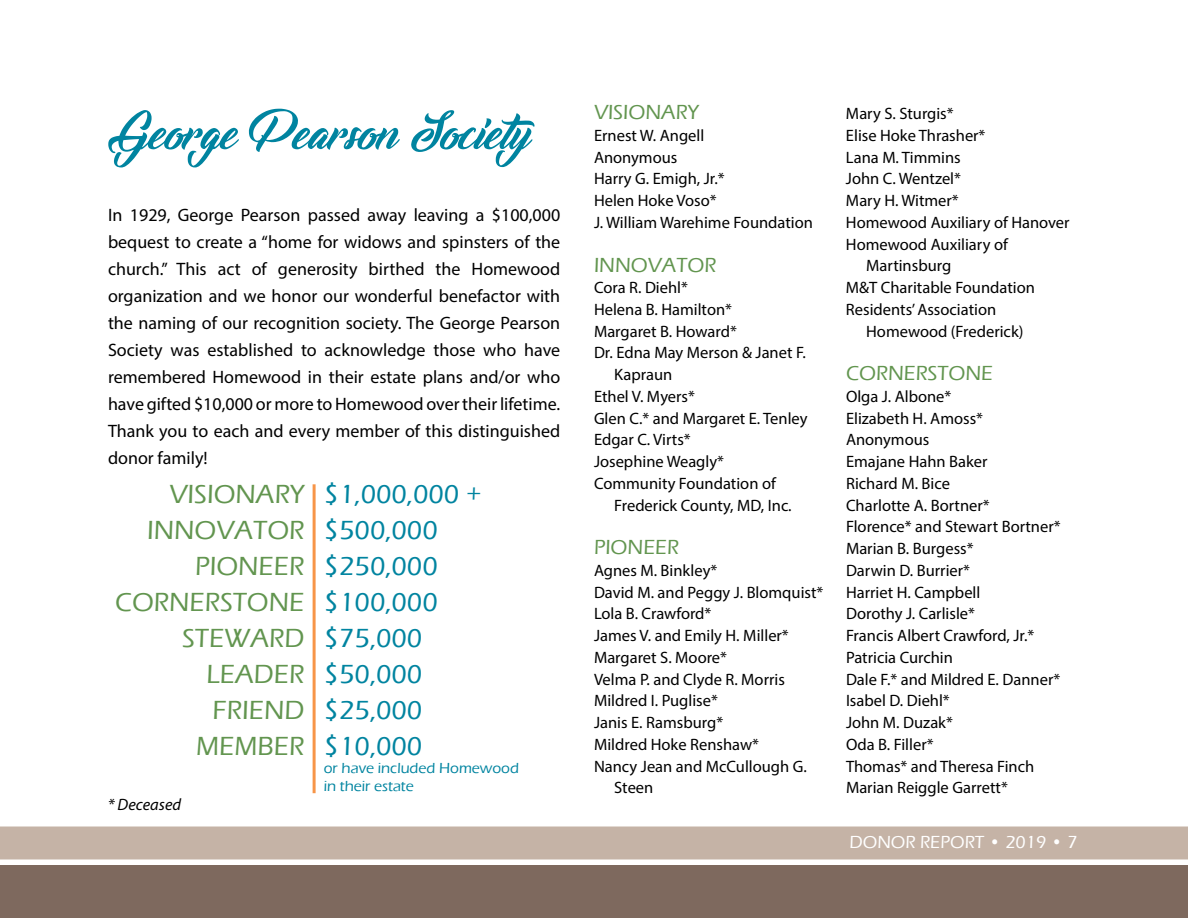
<style>
.page{position:relative;width:1188px;height:918px;background:#fff}
.page>*{position:absolute;margin:0;border:0;box-sizing:border-box;transform-origin:0 0}
.t1{font:54px "Voice of the Highlander";color:#0084a0}
.t2{font:500 27px/36px "Eras ITC";color:#0084a0}
.t3{font:500 27px/36px "Eras ITC";color:#62954f;text-align:right}
.t4{font:500 21px "Eras ITC";color:#62954f}
.t5{font:18px/27px "Myriad Pro";color:#000;text-align:justify}
.t6{font:500 18px "Eras ITC";color:#fff}
.t7{font:16.5px/21.8px "Myriad Pro";color:#000}
.t8{font:italic 16.5px "Myriad Pro";color:#000}
.t9{font:500 15px/18px "Eras ITC";color:#0084a0}
</style>
<div class="page">
<div style="left:0;top:865px;width:1188px;height:53px;background:#7e695e"></div>
<div style="left:0;top:826px;width:1188px;height:34px;background:#c5b3a6"></div>
<hr style="left:313px;top:484px;width:3px;height:309px;background:#f79548">
<h1 class="t1" style="left:108px;top:98px;width:426px">George Pearson Society</h1>
<p class="t5" style="left:108px;top:201px;width:454px">In 1929, George Pearson passed away leaving a $100,000 bequest to create a “home for widows and spinsters of the church.” This act of generosity birthed the Homewood organization and we honor our wonderful benefactor with the naming of our recognition society. The George Pearson Society was established to acknowledge those who have remembered Homewood in their estate plans and/or who have gifted $10,000 or more to Homewood over their lifetime.<br>Thank you to each and every member of this distinguished donor family!</p>
<h2 class="t3" style="left:115px;top:476px;width:191px">VISIONARY<br>INNOVATOR<br>PIONEER<br>CORNERSTONE<br>STEWARD<br>LEADER<br>FRIEND<br>MEMBER</h2>
<h2 class="t2" style="left:324px;top:476px;width:159px">$1,000,000 + $500,000 $250,000 $100,000 $75,000 $50,000 $25,000 $10,000</h2>
<p class="t9" style="left:324px;top:759px;width:197px">or have included Homewood in their estate</p>
<p class="t8" style="left:108px;top:794px;width:75px">* Deceased</p>
<p class="t4" style="left:594px;top:101px;width:106px">VISIONARY</p>
<p class="t7" style="left:594px;top:124px;width:221px">Ernest W. Angell<br>Anonymous<br>Harry G. Emigh, Jr.*<br>Helen Hoke Voso*<br>J. William Warehime Foundation</p>
<p class="t4" style="left:594px;top:253px;width:124px">INNOVATOR</p>
<p class="t7" style="left:594px;top:277px;width:96px">Cora R. Diehl*</p>
<p class="t7" style="left:594px;top:298px;width:140px">Helena B. Hamilton*</p>
<p class="t7" style="left:594px;top:320px;width:144px">Margaret B. Howard*</p>
<p class="t7" style="left:594px;top:342px;width:213px">Dr. Edna May Merson &amp; Janet F.</p>
<p class="t7" style="left:614px;top:364px;width:60px">Kapraun</p>
<p class="t7" style="left:594px;top:385px;width:102px">Ethel V. Myers*</p>
<p class="t7" style="left:594px;top:407px;width:215px">Glen C.* and Margaret E. Tenley</p>
<p class="t7" style="left:594px;top:429px;width:98px">Edgar C. Virts*</p>
<p class="t7" style="left:594px;top:451px;width:132px">Josephine Weagly*</p>
<p class="t7" style="left:594px;top:472px;width:183px">Community Foundation of</p>
<p class="t7" style="left:614px;top:494px;width:179px">Frederick County, MD, Inc.</p>
<p class="t4" style="left:594px;top:536px;width:87px">PIONEER</p>
<p class="t7" style="left:594px;top:559px;width:125px">Agnes M. Binkley*</p>
<p class="t7" style="left:594px;top:581px;width:231px">David M. and Peggy J. Blomquist*</p>
<p class="t7" style="left:594px;top:603px;width:119px">Lola B. Crawford*</p>
<p class="t7" style="left:594px;top:625px;width:196px">James V. and Emily H. Miller*</p>
<p class="t7" style="left:594px;top:646px;width:135px">Margaret S. Moore*</p>
<p class="t7" style="left:594px;top:668px;width:193px">Velma P. and Clyde R. Morris</p>
<p class="t7" style="left:594px;top:690px;width:125px">Mildred I. Puglise*</p>
<p class="t7" style="left:594px;top:712px;width:131px">Janis E. Ramsburg*</p>
<p class="t7" style="left:594px;top:733px;width:167px">Mildred Hoke Renshaw*</p>
<p class="t7" style="left:594px;top:755px;width:214px">Nancy Jean and McCullough G.</p>
<p class="t7" style="left:614px;top:777px;width:41px">Steen</p>
<p class="t7" style="left:846px;top:103px;width:109px">Mary S. Sturgis*</p>
<p class="t7" style="left:846px;top:124px;width:141px">Elise Hoke Thrasher*</p>
<p class="t7" style="left:846px;top:146px;width:116px">Lana M. Timmins</p>
<p class="t7" style="left:846px;top:168px;width:117px">John C. Wentzel*</p>
<p class="t7" style="left:846px;top:190px;width:114px">Mary H. Witmer*</p>
<p class="t7" style="left:846px;top:211px;width:225px">Homewood Auxiliary of Hanover</p>
<p class="t7" style="left:846px;top:233px;width:163px">Homewood Auxiliary of</p>
<p class="t7" style="left:866px;top:255px;width:87px">Martinsburg</p>
<p class="t7" style="left:846px;top:277px;width:190px">M&amp;T Charitable Foundation</p>
<p class="t7" style="left:846px;top:298px;width:152px">Residents’ Association</p>
<p class="t7" style="left:866px;top:320px;width:159px">Homewood (Frederick)</p>
<p class="t4" style="left:846px;top:362px;width:149px">CORNERSTONE</p>
<p class="t7" style="left:846px;top:385px;width:216px">Olga J. Albone*<br>Elizabeth H. Amoss*<br>Anonymous<br>Emajane Hahn Baker<br>Richard M. Bice<br>Charlotte A. Bortner*<br>Florence* and Stewart Bortner*<br>Marian B. Burgess*<br>Darwin D. Burrier*<br>Harriet H. Campbell<br>Dorothy J. Carlisle*<br>Francis Albert Crawford, Jr.*<br>Patricia Curchin<br>Dale F.* and Mildred E. Danner*<br>Isabel D. Diehl*<br>John M. Duzak*<br>Oda B. Filler*<br>Thomas* and Theresa Finch<br>Marian Reiggle Garrett*</p>
<p class="t6" style="left:850px;top:832px;width:230px">DONOR REPORT • 2019 • 7</p>
</div>
